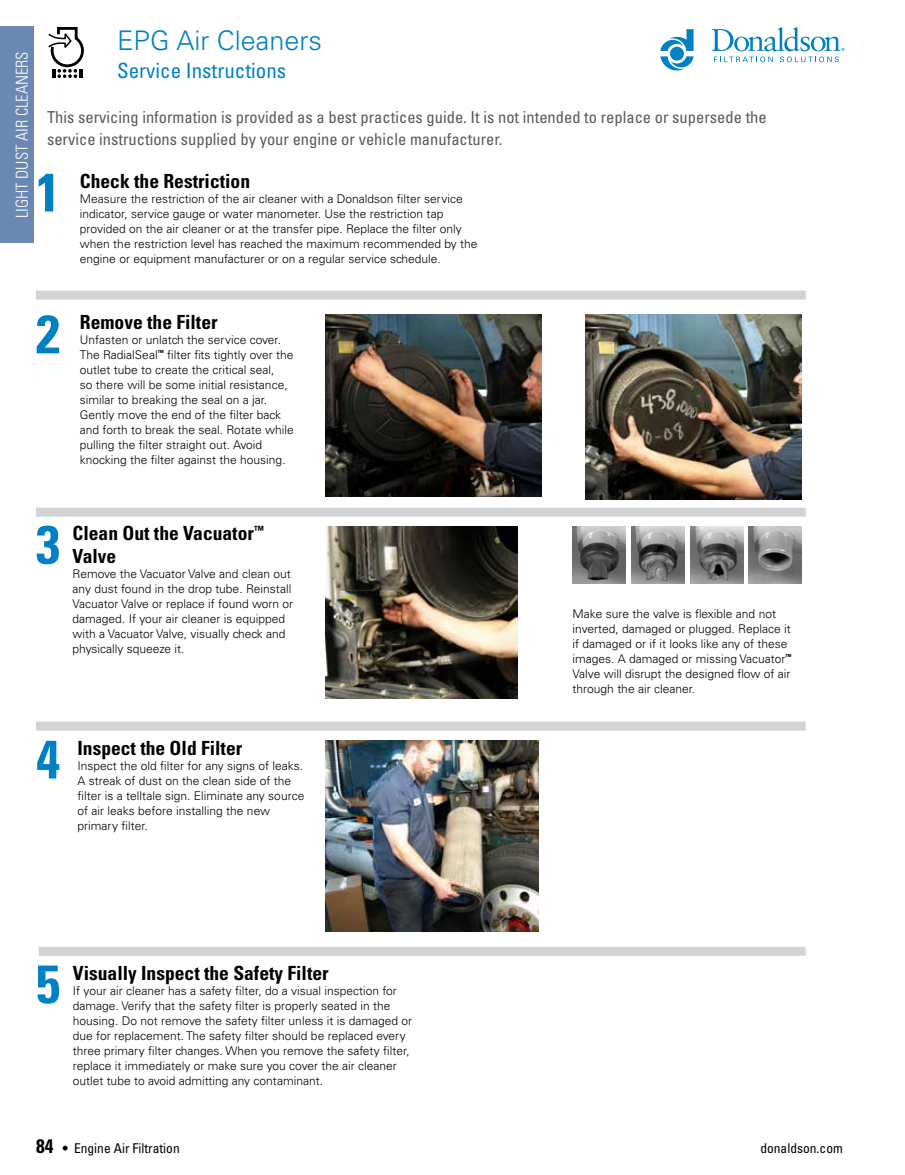
<style>
.page{position:relative;width:905px;height:1175px;background:#fff}
.page>*{position:absolute;margin:0;border:0;box-sizing:border-box;transform-origin:0 0}
.t1{font:700 condensed 54px "Univers LT Std";color:#0081c3}
.t2{font:300 27px "Univers LT Std";color:#0081c3}
.t3{font:condensed 21px "Univers LT Std";color:#0081c3}
.t4{font:700 condensed 19.5px/22.5px "Univers LT Std";color:#000}
.t5{font:condensed 16.5px/22.5px "Univers LT Std";color:#58595b}
.t6{font:300 condensed 16.5px "Univers LT Std";color:#fff}
.t7{font:condensed 13.5px "Univers LT Std";color:#000}
.t8{font:300 12px/15px "Univers LT Std";color:#000}
.s1{font-weight:700;font-size:19.5px}
.s2{font-weight:700}
</style>
<div class="page">
<svg style="left:660px;top:29px;width:33px;height:41px"></svg>
<svg style="left:711px;top:27px;width:133px;height:35px"></svg>
<svg style="left:48px;top:27px;width:36px;height:51px"></svg>
<div style="left:0;top:27px;width:33px;height:216px;background:#6b88b3"></div>
<img style="left:631px;top:526px;width:53px;height:58px">
<img style="left:690px;top:526px;width:53px;height:58px">
<img style="left:748px;top:526px;width:53px;height:58px">
<img style="left:572px;top:526px;width:53px;height:58px">
<img style="left:326px;top:740px;width:212px;height:191px">
<div style="left:36px;top:290px;width:769px;height:9px;background:#d1d3d4"></div>
<div style="left:39px;top:946px;width:766px;height:9px;background:#d1d3d4"></div>
<div style="left:36px;top:721px;width:769px;height:9px;background:#d1d3d4"></div>
<div style="left:36px;top:508px;width:769px;height:9px;background:#d1d3d4"></div>
<img style="left:325px;top:314px;width:217px;height:182px">
<img style="left:585px;top:314px;width:216px;height:186px">
<img style="left:326px;top:526px;width:191px;height:172px">
<h3 class="t6" style="left:12px;top:218px;width:168px;rotate:-90deg">LIGHT DUST AIR CLEANERS</h3>
<h2 class="t2" style="left:117px;top:24px;width:206px">EPG Air Cleaners</h2>
<h3 class="t3" style="left:117px;top:57px;width:171px">Service Instructions</h3>
<h3 class="t5" style="left:47px;top:106px;width:721px">This servicing information is provided as a best practices guide. It is not intended to replace or supersede the service instructions supplied by your engine or vehicle manufacturer.</h3>
<h1 class="t1" style="left:36px;top:159px;width:25px">1</h1>
<h3 class="t4" style="left:80px;top:169px;width:172px">Check the Restriction</h3>
<p class="t8" style="left:80px;top:191px;width:399px">Measure the restriction of the air cleaner with a Donaldson filter service indicator, service gauge or water manometer. Use the restriction tap provided on the air cleaner or at the transfer pipe. Replace the filter only when the restriction level has reached the maximum recommended by the engine or equipment manufacturer or on a regular service schedule.</p>
<h1 class="t1" style="left:36px;top:301px;width:25px">2</h1>
<h3 class="t4" style="left:80px;top:311px;width:139px">Remove the Filter</h3>
<p class="t8" style="left:80px;top:332px;width:215px">Unfasten or unlatch the service cover.<br>The RadialSeal<sup>™</sup> filter fits tightly over the outlet tube to create the critical seal,<br>so there will be some initial resistance, similar to breaking the seal on a jar.<br>Gently move the end of the filter back and forth to break the seal. Rotate while pulling the filter straight out. Avoid knocking the filter against the housing.</p>
<h1 class="t1" style="left:36px;top:511px;width:25px">3</h1>
<h3 class="t4" style="left:73px;top:522px;width:193px">Clean Out the Vacuator<sup>™<br></sup>Valve</h3>
<p class="t8" style="left:73px;top:566px;width:222px">Remove the Vacuator Valve and clean out any dust found in the drop tube. Reinstall Vacuator Valve or replace if found worn or damaged. If your air cleaner is equipped with a Vacuator Valve, visually check and physically squeeze it.</p>
<h1 class="t1" style="left:36px;top:726px;width:25px">4</h1>
<h3 class="t4" style="left:77px;top:736px;width:166px">Inspect the Old Filter</h3>
<p class="t8" style="left:77px;top:758px;width:228px">Inspect the old filter for any signs of leaks.<br>A streak of dust on the clean side of the filter is a telltale sign. Eliminate any source of air leaks before installing the new primary filter.</p>
<p class="t8" style="left:572px;top:606px;width:220px">Make sure the valve is flexible and not inverted, damaged or plugged. Replace it if damaged or if it looks like any of these images. A damaged or missing Vacuator<sup>™ </sup>Valve will disrupt the designed flow of air through the air cleaner.</p>
<h1 class="t1" style="left:36px;top:951px;width:25px">5</h1>
<h3 class="t4" style="left:73px;top:961px;width:257px">Visually Inspect the Safety Filter</h3>
<p class="t8" style="left:73px;top:982px;width:340px">If your air cleaner has a safety filter, do a visual inspection for damage. Verify that the safety filter is properly seated in the housing. Do not remove the safety filter unless it is damaged or due for replacement. The safety filter should be replaced every three primary filter changes. When you remove the safety filter, replace it immediately or make sure you cover the air cleaner outlet tube to avoid admitting any contaminant.</p>
<p class="t7" style="left:36px;top:1139px;width:145px"><span class="s1">84</span> <span class="s2">•</span> Engine Air Filtration</p>
<p class="t7" style="left:760px;top:1139px;width:84px">donaldson.com</p>
</div>
